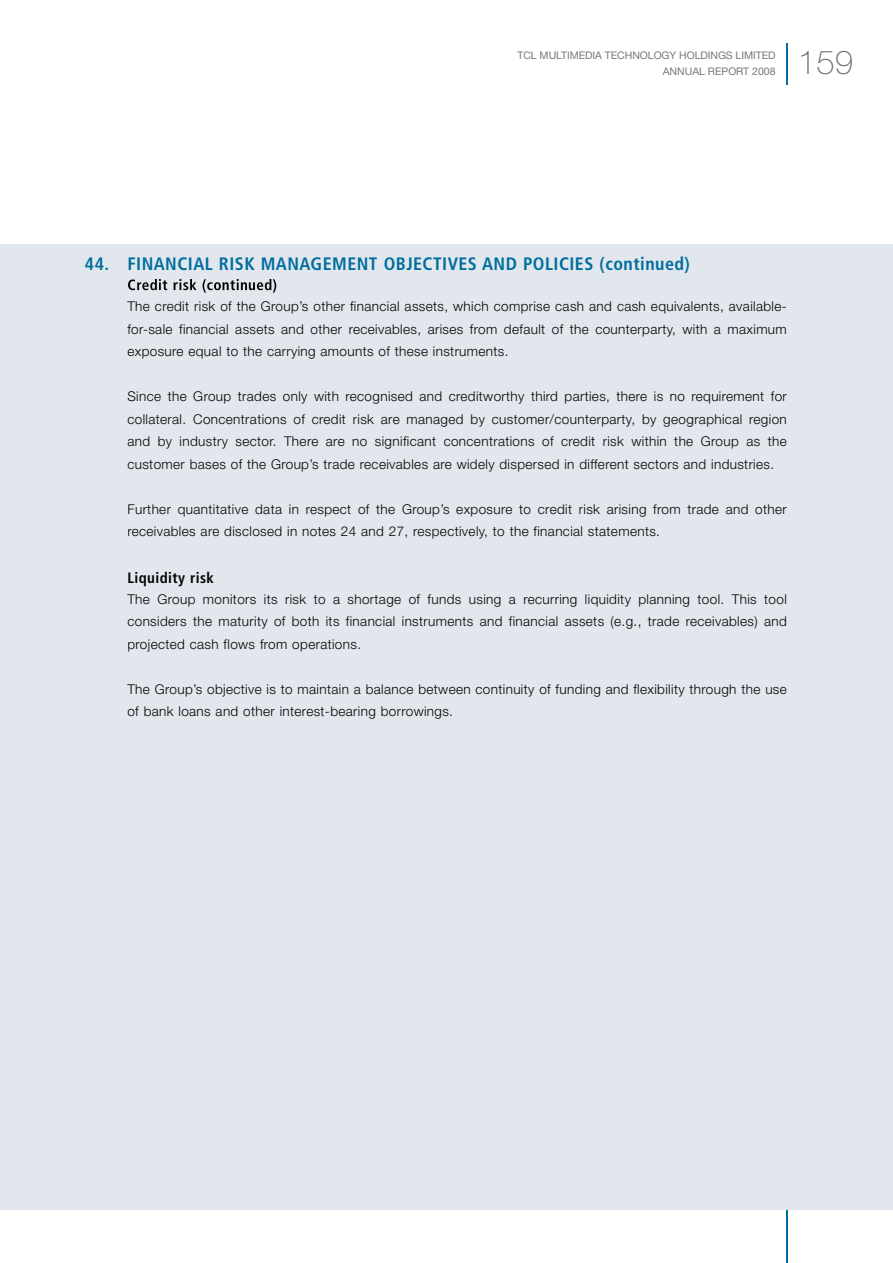
<style>
.page{position:relative;width:893px;height:1263px;background:#fff}
.page>*{position:absolute;margin:0;border:0;box-sizing:border-box;transform-origin:0 0}
.t1{font:100 33px "Helvetica Neue LT Std";color:#6c6d70}
.t2{font:700 condensed 18px "Frutiger LT Std";letter-spacing:.025em;color:#006e9e}
.t3{font:700 condensed 15px "Frutiger LT Std";letter-spacing:.025em;color:#030303}
.t4{font:300 13.5px/22.5px "Helvetica Neue LT Std";letter-spacing:.03em;color:#030303;text-align:justify}
.t5{font:10.5px/15.8px "Helvetica Neue LT Std";letter-spacing:-.005em;color:#76787b;text-align:right}
</style>
<div class="page">
<hr style="left:786px;top:1199px;width:1px;height:64px;background:#006e9e">
<div style="left:0;top:244px;width:892px;height:966px;background:#e1e7ed"></div>
<hr style="left:786px;top:43px;width:1px;height:42px;background:#006e9e">
<svg style="left:248px;top:279px;width:28px;height:14px"></svg>
<svg style="left:128px;top:279px;width:119px;height:14px"></svg>
<p class="t5" style="left:517px;top:49px;width:260px">TCL MULTIMEDIA TECHNOLOGY HOLDINGS LIMITED<br>ANNUAL REPORT 2008</p>
<h1 class="t1" style="left:798px;top:44px;width:57px">159</h1>
<h2 class="t2" style="left:85px;top:257px;width:606px">44. FINANCIAL RISK MANAGEMENT OBJECTIVES AND POLICIES (continued)</h2>
<p class="t4" style="left:127px;top:297px;width:661px">The credit risk of the Group’s other financial assets, which comprise cash and cash equivalents, available&shy;for-sale financial assets and other receivables, arises from default of the counterparty, with a maximum exposure equal to the carrying amounts of these instruments.</p>
<p class="t4" style="left:127px;top:387px;width:661px">Since the Group trades only with recognised and creditworthy third parties, there is no requirement for collateral. Concentrations of credit risk are managed by customer/counterparty, by geographical region and by industry sector. There are no significant concentrations of credit risk within the Group as the customer bases of the Group’s trade receivables are widely dispersed in different sectors and industries.</p>
<p class="t4" style="left:127px;top:499px;width:661px">Further quantitative data in respect of the Group’s exposure to credit risk arising from trade and other receivables are disclosed in notes 24 and 27, respectively, to the financial statements.</p>
<p class="t3" style="left:127px;top:572px;width:88px">Liquidity risk</p>
<p class="t4" style="left:127px;top:589px;width:661px">The Group monitors its risk to a shortage of funds using a recurring liquidity planning tool. This tool considers the maturity of both its financial instruments and financial assets (e.g., trade receivables) and projected cash flows from operations.</p>
<p class="t4" style="left:127px;top:679px;width:661px">The Group’s objective is to maintain a balance between continuity of funding and flexibility through the use of bank loans and other interest-bearing borrowings.</p>
</div>
